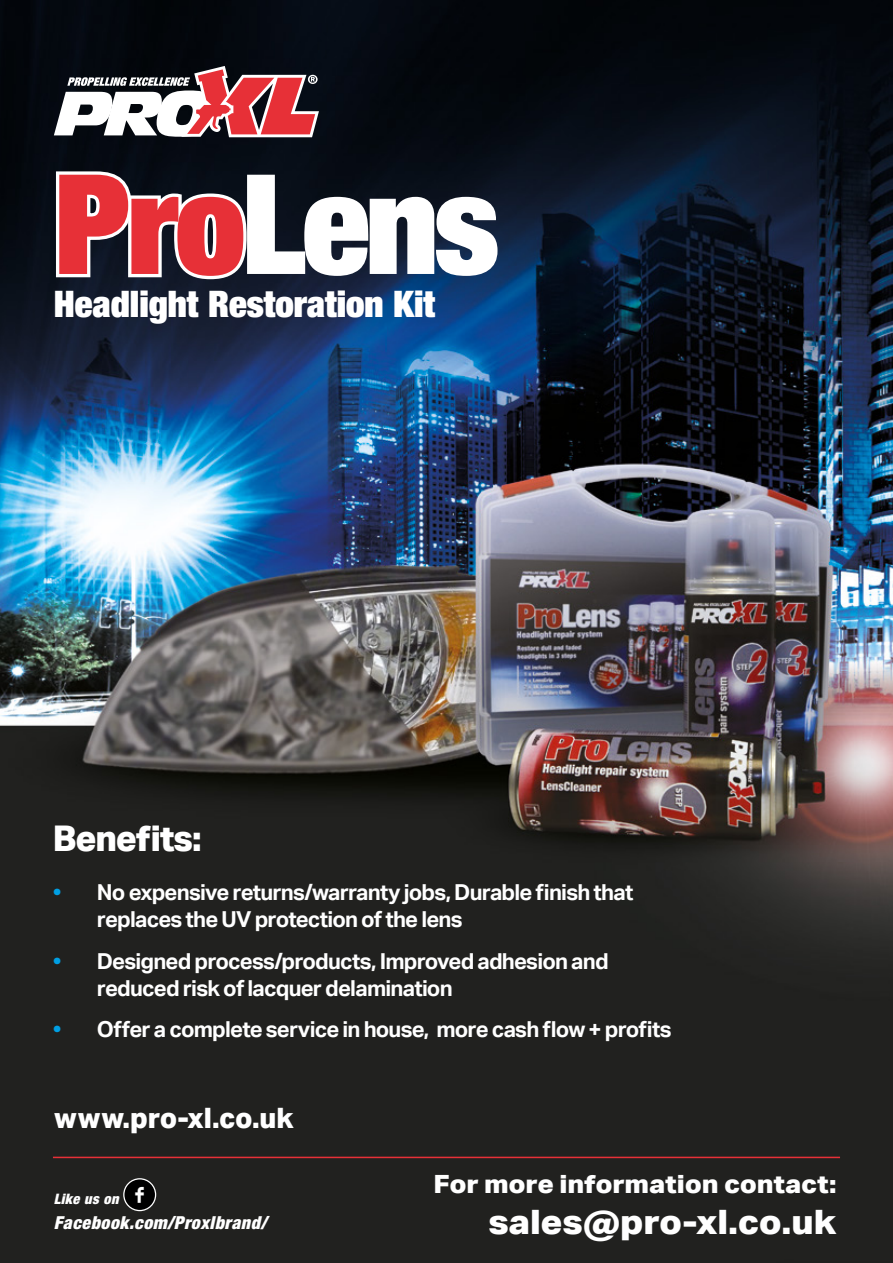
<style>
.page{position:relative;width:893px;height:1263px;background:#fff}
.page>*{position:absolute;margin:0;border:0;box-sizing:border-box;transform-origin:0 0}
.t1{font:900 expanded 139.05px "Helvetica Neue";letter-spacing:-.025em;color:#fff}
.t2{font:900 expanded 36.75px "Helvetica Neue";color:#fff}
.t3{font:800 35.4px "Aktiv Grotesk";letter-spacing:-.035em;color:#fff}
.t4{font:800 33.6px "Aktiv Grotesk";letter-spacing:-.005em;color:#fff;scale:1.1 1}
.t5{font:800 28.05px "Aktiv Grotesk";color:#fff}
.t6{font:25.95px "Socialico";color:#fff}
.t7{font:800 25.2px "Aktiv Grotesk";letter-spacing:-.005em;color:#fff;scale:1.1 1}
.t8{font:700 22.05px/27.2px "Aktiv Grotesk";letter-spacing:-.035em;color:#fff}
.t9{font:italic 900 condensed 17.85px "Helvetica Neue";letter-spacing:.03em;color:#fff}
.t10{font:italic 900 condensed 14.4px "Helvetica Neue";letter-spacing:.03em;color:#fff}
.s1{color:#e73037}
.s2{color:#009fe3}
</style>
<div class="page">
<img style="left:0;top:0;width:893px;height:1263px">
<div style="left:124px;top:1179px;width:32px;height:31px;background:#000;border-radius:50%"></div>
<div style="left:123px;top:1178px;width:33px;height:33px;border:1px solid #fff;border-radius:50%"></div>
<hr style="left:53px;top:1157px;width:787px;height:1px;background:#e73037">
<svg style="left:53px;top:168px;width:197px;height:115px"></svg>
<svg style="left:54px;top:66px;width:265px;height:71px"></svg>
<h1 class="t1" style="left:54px;top:135px;width:447px"><span class="s1">Pro</span>Lens</h1>
<h2 class="t2" style="left:54px;top:280px;width:383px">Headlight Restoration Kit</h2>
<h3 class="t3" style="left:53px;top:815px;width:150px">Benefits:</h3>
<p class="t8" style="left:97px;top:879px;width:538px;text-indent:-44px"><span class="s2">•</span> No expensive returns/warranty jobs, Durable finish that replaces the UV protection of the lens</p>
<p class="t8" style="left:97px;top:947px;width:513px;text-indent:-44px"><span class="s2">•</span> Designed process/products, Improved adhesion and reduced risk of lacquer delamination</p>
<p class="t8" style="left:53px;top:1016px;width:620px"><span class="s2">•</span> Offer a complete service in house, more cash flow + profits</p>
<p class="t5" style="left:54px;top:1100px;width:241px">www.pro-xl.co.uk</p>
<p class="t6" style="left:134px;top:1180px;width:12px">F</p>
<p class="t10" style="left:54px;top:1190px;width:66px">Like us on</p>
<p class="t9" style="left:54px;top:1212px;width:214px">Facebook.com/Proxlbrand/</p>
<p class="t7" style="left:433px;top:1168px;width:368px">For more information contact:</p>
<h3 class="t4" style="left:488px;top:1200px;width:318px">sales@pro-xl.co.uk</h3>
</div>
